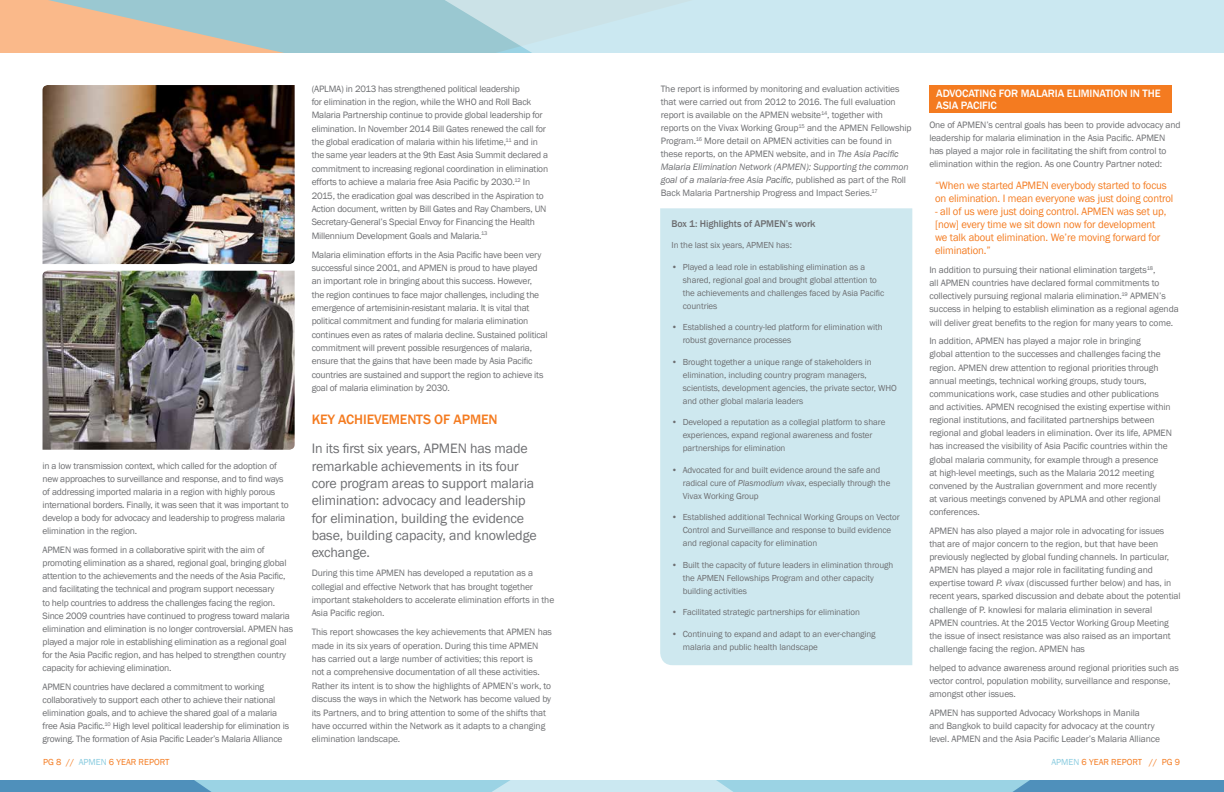
<style>
.page{position:relative;width:1224px;height:792px;background:#fff}
.page>*{position:absolute;margin:0;border:0;box-sizing:border-box;transform-origin:0 0}
.t1{font:14px/17.3px "Franklin Gothic";letter-spacing:-.01em;color:#6d6e71}
.t2{font:500 14px "Franklin Gothic";letter-spacing:-.01em;color:#f47b20}
.t3{font:11px/13.1px "Franklin Gothic";letter-spacing:-.01em;color:#f47b20}
.t4{font:500 11px/12px "Franklin Gothic";letter-spacing:-.01em;color:#fff}
.t5{font:500 10px "Franklin Gothic";letter-spacing:-.01em;color:#6d6e71}
.t6{font:9.5px/13.1px "Franklin Gothic";letter-spacing:-.01em;color:#6d6e71}
.t7{font:9px/13px "Franklin Gothic";letter-spacing:-.01em;color:#6d6e71}
.t8{font:9px "Franklin Gothic";color:#f47b20}
.s1{font-style:italic}
.s2{color:#88cbdf}
</style>
<div class="page">
<svg style="left:0;top:0;width:402px;height:53px;fill:#9ac8d1"></svg>
<svg style="left:402px;top:0;width:822px;height:53px;fill:#cbe8f1"></svg>
<svg style="left:0;top:780px;width:1224px;height:12px"></svg>
<div style="left:929px;top:85px;width:243px;height:28px;background:#f47b20"></div>
<img style="left:43px;top:85px;width:252px;height:179px">
<img style="left:43px;top:271px;width:252px;height:179px">
<svg style="left:660px;top:208px;width:252px;height:457px;fill:#cee8ef"></svg>
<p class="t6" style="left:42px;top:459px;width:248px">in a low transmission context, which called for the adoption of new approaches to surveillance and response, and to find ways of addressing imported malaria in a region with highly porous international borders. Finally, it was seen that it was important to develop a body for advocacy and leadership to progress malaria elimination in the region.</p>
<p class="t6" style="left:42px;top:544px;width:252px">APMEN was formed in a collaborative spirit with the aim of promoting elimination as a shared, regional goal, bringing global attention to the achievements and the needs of the Asia Pacific, and facilitating the technical and program support necessary<br>to help countries to address the challenges facing the region.<br>Since 2009 countries have continued to progress toward malaria elimination and elimination is no longer controversial. APMEN has played a major role in establishing elimination as a regional goal for the Asia Pacific region, and has helped to strengthen country capacity for achieving elimination.</p>
<p class="t6" style="left:42px;top:680px;width:248px">APMEN countries have declared a commitment to working collaboratively to support each other to achieve their national elimination goals, and to achieve the shared goal of a malaria free Asia Pacific.<sup>10</sup> High level political leadership for elimination is growing. The formation of Asia Pacific Leader’s Malaria Alliance</p>
<p class="t6" style="left:312px;top:82px;width:238px;line-height:13.4px">(APLMA) in 2013 has strengthened political leadership<br>for elimination in the region, while the WHO and Roll Back Malaria Partnership continue to provide global leadership for elimination. In November 2014 Bill Gates renewed the call for the global eradication of malaria within his lifetime,<sup>11</sup> and in the same year leaders at the 9th East Asia Summit declared a commitment to increasing regional coordination in elimination efforts to achieve a malaria free Asia Pacific by 2030.<sup>12</sup> In 2015, the eradication goal was described in the Aspiration to Action document, written by Bill Gates and Ray Chambers, UN Secretary-General’s Special Envoy for Financing the Health Millennium Development Goals and Malaria.<sup>13</sup></p>
<p class="t6" style="left:312px;top:248px;width:238px;line-height:13.4px">Malaria elimination efforts in the Asia Pacific have been very successful since 2001, and APMEN is proud to have played an important role in bringing about this success. However,<br>the region continues to face major challenges, including the emergence of artemisinin-resistant malaria. It is vital that political commitment and funding for malaria elimination continues even as rates of malaria decline. Sustained political commitment will prevent possible resurgences of malaria, ensure that the gains that have been made by Asia Pacific countries are sustained and support the region to achieve its goal of malaria elimination by 2030.</p>
<h1 class="t2" style="left:312px;top:411px;width:187px">KEY ACHIEVEMENTS OF APMEN</h1>
<p class="t1" style="left:312px;top:440px;width:227px">In its first six years, APMEN has made remarkable achievements in its four core program areas to support malaria elimination: advocacy and leadership for elimination, building the evidence base, building capacity, and knowledge exchange.</p>
<p class="t6" style="left:312px;top:567px;width:244px;line-height:13.4px">During this time APMEN has developed a reputation as a collegial and effective Network that has brought together important stakeholders to accelerate elimination efforts in the Asia Pacific region.</p>
<p class="t6" style="left:312px;top:626px;width:242px;line-height:13.4px">This report showcases the key achievements that APMEN has made in its six years of operation. During this time APMEN has carried out a large number of activities; this report is<br>not a comprehensive documentation of all these activities.<br>Rather its intent is to show the highlights of APMEN’s work, to discuss the ways in which the Network has become valued by its Partners, and to bring attention to some of the shifts that have occurred within the Network as it adapts to a changing elimination landscape.</p>
<p class="t6" style="left:661px;top:82px;width:252px">The report is informed by monitoring and evaluation activities that were carried out from 2012 to 2016. The full evaluation report is available on the APMEN website<sup>14</sup>, together with reports on the Vivax Working Group<sup>15</sup> and the APMEN Fellowship Program.<sup>16</sup> More detail on APMEN activities can be found in these reports, on the APMEN website, and in <span class="s1">The Asia Pacific Malaria Elimination Network (APMEN): Supporting the common goal of a malaria-free Asia Pacific,</span> published as part of the Roll Back Malaria Partnership Progress and Impact Series.<sup>17</sup></p>
<p class="t5" style="left:672px;top:217px;width:146px">Box 1: Highlights of APMEN’s work</p>
<p class="t7" style="left:672px;top:239px;width:122px">In the last six years, APMEN has:</p>
<p class="t7" style="left:683px;top:260px;width:203px;text-indent:-11px">• Played a lead role in establishing elimination as a shared, regional goal and brought global attention to the achievements and challenges faced by Asia Pacific countries</p>
<p class="t7" style="left:683px;top:321px;width:201px;text-indent:-11px">• Established a country-led platform for elimination with robust governance processes</p>
<p class="t7" style="left:683px;top:355px;width:216px;text-indent:-11px">• Brought together a unique range of stakeholders in elimination, including country program managers, scientists, development agencies, the private sector, WHO and other global malaria leaders</p>
<p class="t7" style="left:683px;top:416px;width:204px;text-indent:-11px">• Developed a reputation as a collegial platform to share experiences, expand regional awareness and foster partnerships for elimination</p>
<p class="t7" style="left:683px;top:463px;width:209px;text-indent:-11px">• Advocated for and built evidence around the safe and radical cure of <span class="s1">Plasmodium vivax</span>, especially through the<br>Vivax Working Group</p>
<p class="t7" style="left:683px;top:511px;width:218px;text-indent:-11px">• Established additional Technical Working Groups on Vector<br>Control and Surveillance and response to build evidence and regional capacity for elimination</p>
<p class="t7" style="left:683px;top:558px;width:212px;text-indent:-11px">• Built the capacity of future leaders in elimination through the APMEN Fellowships Program and other capacity building activities</p>
<p class="t7" style="left:671px;top:606px;width:190px">• Facilitated strategic partnerships for elimination</p>
<p class="t7" style="left:683px;top:627px;width:194px;text-indent:-11px">• Continuing to expand and adapt to an ever-changing malaria and public health landscape</p>
<p class="t4" style="left:936px;top:87px;width:226px">ADVOCATING FOR MALARIA ELIMINATION IN THE<br>ASIA PACIFIC</p>
<p class="t6" style="left:929px;top:118px;width:253px">One of APMEN’s central goals has been to provide advocacy and leadership for malaria elimination in the Asia Pacific. APMEN has played a major role in facilitating the shift from control to elimination within the region. As one Country Partner noted:</p>
<p class="t3" style="left:935px;top:179px;width:240px">“When we started APMEN everybody started to focus on elimination. I mean everyone was just doing control</p>
<p class="t3" style="left:935px;top:205px;width:233px">- all of us were just doing control. APMEN was set up, [now] every time we sit down now for development we talk about elimination. We’re moving forward for elimination.”</p>
<p class="t6" style="left:929px;top:264px;width:251px">In addition to pursuing their national elimination targets<sup>18</sup>,<br>all APMEN countries have declared formal commitments to collectively pursuing regional malaria elimination.<sup>19</sup> APMEN’s success in helping to establish elimination as a regional agenda will deliver great benefits to the region for many years to come.</p>
<p class="t6" style="left:929px;top:335px;width:244px">In addition, APMEN has played a major role in bringing<br>global attention to the successes and challenges facing the region. APMEN drew attention to regional priorities through annual meetings, technical working groups, study tours, communications work, case studies and other publications and activities. APMEN recognised the existing expertise within regional institutions, and facilitated partnerships between regional and global leaders in elimination. Over its life, APMEN has increased the visibility of Asia Pacific countries within the global malaria community, for example through a presence<br>at high-level meetings, such as the Malaria 2012 meeting convened by the Australian government and more recently<br>at various meetings convened by APLMA and other regional conferences.</p>
<p class="t6" style="left:929px;top:524px;width:253px">APMEN has also played a major role in advocating for issues that are of major concern to the region, but that have been previously neglected by global funding channels. In particular, APMEN has played a major role in facilitating funding and expertise toward <span class="s1">P. vivax</span> (discussed further below) and has, in recent years, sparked discussion and debate about the potential challenge of P. knowlesi for malaria elimination in several APMEN countries. At the 2015 Vector Working Group Meeting the issue of insect resistance was also raised as an important challenge facing the region. APMEN has</p>
<p class="t6" style="left:929px;top:661px;width:251px">helped to advance awareness around regional priorities such as vector control, population mobility, surveillance and response, amongst other issues.</p>
<p class="t6" style="left:929px;top:706px;width:232px">APMEN has supported Advocacy Workshops in Manila<br>and Bangkok to build capacity for advocacy at the country level. APMEN and the Asia Pacific Leader’s Malaria Alliance</p>
<p class="t8" style="left:43px;top:757px;width:128px">PG 8 // <span class="s2">APMEN</span> 6 YEAR REPORT</p>
<p class="t8" style="left:1051px;top:757px;width:130px"><span class="s2">APMEN</span> 6 YEAR REPORT // PG 9</p>
</div>
